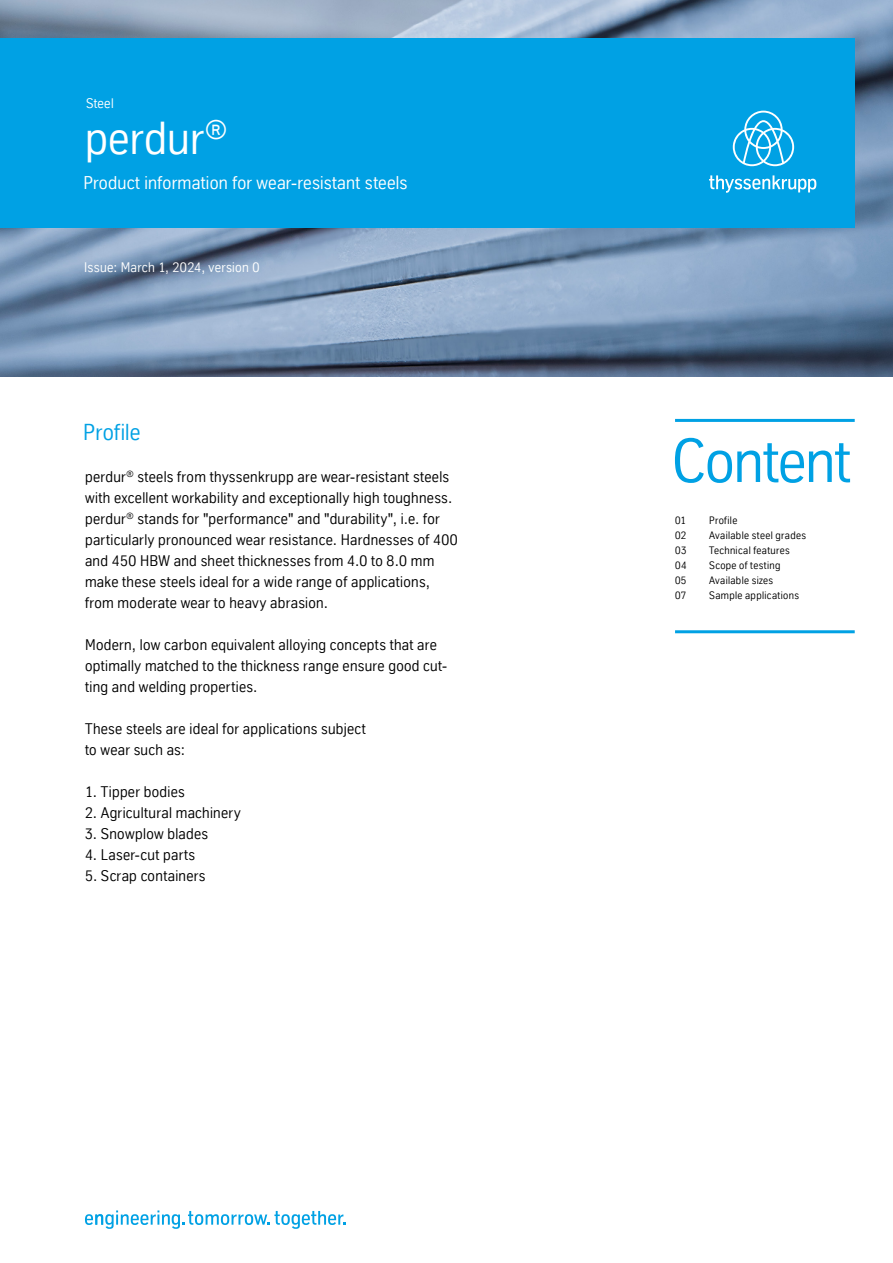
<style>
.page{position:relative;width:893px;height:1263px;background:#fff}
.page>*{position:absolute;margin:0;border:0;box-sizing:border-box;transform-origin:0 0}
.t1{font:60px "TK Type";letter-spacing:-.02em;color:#00a1e4}
.t2{font:45px "TK Type";letter-spacing:-.005em;color:#fff}
.t3{font:22.5px "TK Type";letter-spacing:.005em;color:#00a1e4}
.t4{font:18px "TK Type";letter-spacing:.005em;color:#fff}
.t5{font:15px/21px "TK Type";letter-spacing:.015em;color:#000}
.t6{font:13.5px "TK Type";letter-spacing:.015em;color:#fff}
.t7{font:10.5px "TK Type";letter-spacing:.025em;color:#000}
</style>
<div class="page">
<img style="left:0;top:0;width:893px;height:377px">
<svg style="left:85px;top:1210px;width:261px;height:19px"></svg>
<div style="left:0;top:38px;width:855px;height:189px;background:#00a1e4"></div>
<svg style="left:733px;top:111px;width:61px;height:55px"></svg>
<svg style="left:709px;top:175px;width:107px;height:18px"></svg>
<hr style="left:675px;top:419px;width:180px;height:3px;background:#00a1e4">
<hr style="left:675px;top:630px;width:180px;height:3px;background:#00a1e4">
<p class="t6" style="left:86px;top:96px;width:29px">Steel</p>
<h2 class="t2" style="left:85px;top:113px;width:143px">perdur<sup>®</sup></h2>
<p class="t4" style="left:83px;top:173px;width:326px">Product information for wear-resistant steels</p>
<p class="t6" style="left:84px;top:260px;width:177px">Issue: March 1, 2024, version 0</p>
<h3 class="t3" style="left:83px;top:419px;width:59px">Profile</h3>
<p class="t5" style="left:85px;top:466px;width:374px">perdur<sup>®</sup> steels from thyssenkrupp are wear-resistant steels with excellent workability and exceptionally high toughness. perdur<sup>®</sup> stands for "performance" and "durability", i.e. for particularly pronounced wear resistance. Hardnesses of 400 and 450 HBW and sheet thicknesses from 4.0 to 8.0 mm make these steels ideal for a wide range of applications, from moderate wear to heavy abrasion.</p>
<p class="t5" style="left:85px;top:634px;width:364px">Modern, low carbon equivalent alloying concepts that are optimally matched to the thickness range ensure good cut&shy;ting and welding properties.</p>
<p class="t5" style="left:85px;top:718px;width:282px">These steels are ideal for applications subject to wear such as:</p>
<p class="t5" style="left:85px;top:781px;width:101px">1. Tipper bodies</p>
<p class="t5" style="left:85px;top:802px;width:157px">2. Agricultural machinery</p>
<p class="t5" style="left:85px;top:823px;width:125px">3. Snowplow blades</p>
<p class="t5" style="left:85px;top:844px;width:112px">4. Laser-cut parts</p>
<p class="t5" style="left:85px;top:865px;width:122px">5. Scrap containers</p>
<h1 class="t1" style="left:672px;top:427px;width:181px">Content</h1>
<p class="t7" style="left:675px;top:515px;width:13px">01</p>
<p class="t7" style="left:709px;top:515px;width:30px">Profile</p>
<p class="t7" style="left:675px;top:530px;width:13px">02</p>
<p class="t7" style="left:709px;top:530px;width:99px">Available steel grades</p>
<p class="t7" style="left:675px;top:545px;width:13px">03</p>
<p class="t7" style="left:709px;top:545px;width:82px">Technical features</p>
<p class="t7" style="left:675px;top:560px;width:13px">04</p>
<p class="t7" style="left:709px;top:560px;width:73px">Scope of testing</p>
<p class="t7" style="left:675px;top:575px;width:13px">05</p>
<p class="t7" style="left:709px;top:575px;width:66px">Available sizes</p>
<p class="t7" style="left:675px;top:590px;width:13px">07</p>
<p class="t7" style="left:709px;top:590px;width:91px">Sample applications</p>
</div>
